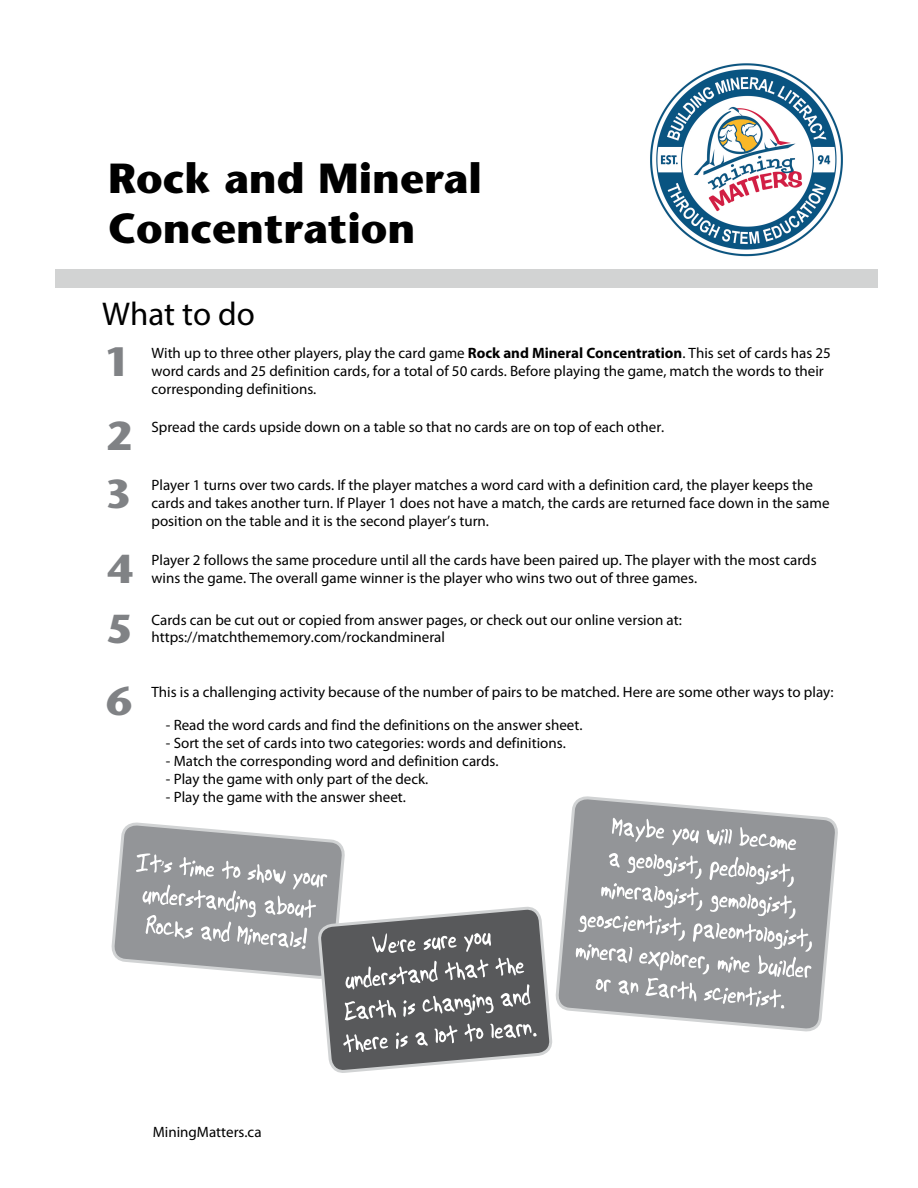
<style>
.page{position:relative;width:918px;height:1188px;background:#fff}
.page>*{position:absolute;margin:0;border:0;box-sizing:border-box;transform-origin:0 0}
.t1{font:700 42px/50.4px "Stone Sans Std";color:#000}
.t2{font:700 40.35px "Stone Sans";color:#808285}
.t3{font:700 40.35px "Stone Sans Std";color:#808285}
.t4{font:33px "Myriad Pro";color:#000}
.t5{font:15px/18px "Myriad Pro";color:#000}
.s1{font-weight:700}
</style>
<div class="page">
<svg style="left:112px;top:823px;width:440px;height:250px"></svg>
<svg style="left:555px;top:796px;width:283px;height:236px"></svg>
<svg style="left:576px;top:818px;width:236px;height:191px;background:#a3a4a7"></svg>
<div style="left:55px;top:269px;width:823px;height:19px;background:#d2d3d3"></div>
<img style="left:650px;top:63px;width:193px;height:194px">
<h1 class="t1" style="left:108px;top:153px;width:375px">Rock and Mineral<br>Concentration</h1>
<h3 class="t4" style="left:102px;top:294px;width:154px">What to do</h3>
<h2 class="t2" style="left:105px;top:336px;width:27px">1</h2>
<p class="t5" style="left:151px;top:344px;width:681px">With up to three other players, play the card game <span class="s1">Rock and Mineral Concentration</span>. This set of cards has 25 word cards and 25 definition cards, for a total of 50 cards. Before playing the game, match the words to their corresponding definitions.</p>
<h2 class="t2" style="left:106px;top:410px;width:27px">2</h2>
<p class="t5" style="left:151px;top:417px;width:514px">Spread the cards upside down on a table so that no cards are on top of each other.</p>
<h2 class="t2" style="left:106px;top:468px;width:27px">3</h2>
<p class="t5" style="left:151px;top:475px;width:680px">Player 1 turns over two cards. If the player matches a word card with a definition card, the player keeps the cards and takes another turn. If Player 1 does not have a match, the cards are returned face down in the same position on the table and it is the second player’s turn.</p>
<h2 class="t2" style="left:108px;top:544px;width:27px">4</h2>
<p class="t5" style="left:151px;top:551px;width:667px">Player 2 follows the same procedure until all the cards have been paired up. The player with the most cards wins the game. The overall game winner is the player who wins two out of three games.</p>
<h2 class="t2" style="left:107px;top:603px;width:27px">5</h2>
<p class="t5" style="left:151px;top:611px;width:532px;line-height:17.4px">Cards can be cut out or copied from answer pages, or check out our online version at: https://matchthememory.com/rockandmineral</p>
<h2 class="t3" style="left:107px;top:677px;width:27px">6</h2>
<p class="t5" style="left:151px;top:683px;width:683px">This is a challenging activity because of the number of pairs to be matched. Here are some other ways to play:</p>
<p class="t5" style="left:166px;top:716px;width:418px">- Read the word cards and find the definitions on the answer sheet.</p>
<p class="t5" style="left:166px;top:734px;width:401px">- Sort the set of cards into two categories: words and definitions.</p>
<p class="t5" style="left:166px;top:752px;width:334px">- Match the corresponding word and definition cards.</p>
<p class="t5" style="left:166px;top:770px;width:264px">- Play the game with only part of the deck.</p>
<p class="t5" style="left:166px;top:788px;width:242px">- Play the game with the answer sheet.</p>
<p class="t5" style="left:153px;top:1122px;width:110px">MiningMatters.ca</p>
</div>
